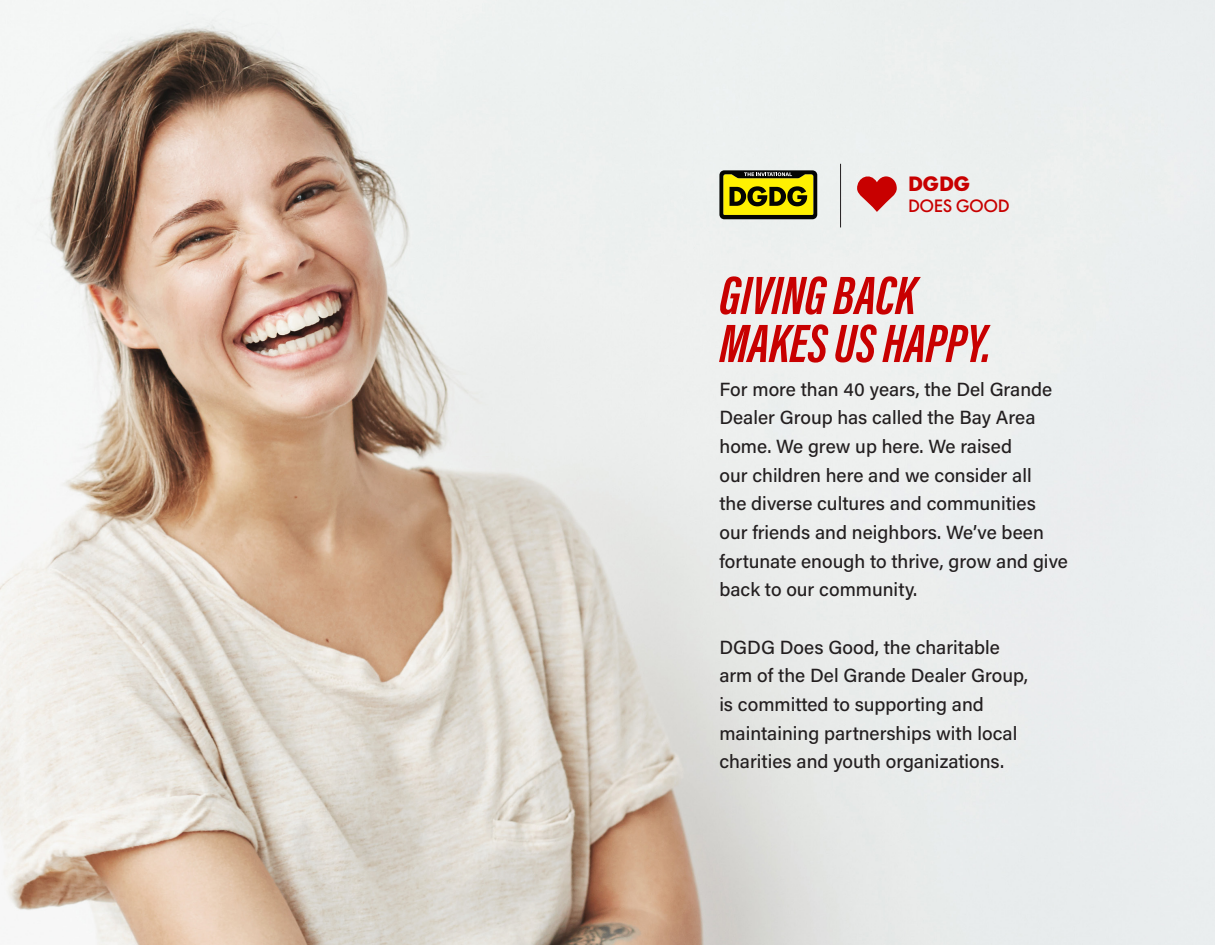
<style>
.page{position:relative;width:1215px;height:945px;background:#fff}
.page>*{position:absolute;margin:0;border:0;box-sizing:border-box;transform-origin:0 0}
.t1{font:italic 700 55.5px/48px "Acumin Pro Extra Cond";color:#c80000}
.t2{font:700 21.75px "Futura PT";color:#c80000}
.Acumin_12_Medium{font:500 19.05px/28.7px "Acumin Pro";color:#231f20}
.t3{font:500 18.75px "Futura PT";letter-spacing:-.025em;color:#c80000}
</style>
<div class="page">
<img style="left:0;top:0;width:1215px;height:945px">
<svg style="left:719px;top:170px;width:98px;height:49px"></svg>
<svg style="left:857px;top:175px;width:40px;height:37px"></svg>
<hr style="left:840px;top:164px;width:1px;height:63px;background:#231f20">
<p class="t2" style="left:908px;top:169px;width:64px">DGDG</p>
<p class="t3" style="left:908px;top:194px;width:103px">DOES GOOD</p>
<p class="t1" style="left:719px;top:271px;width:273px">GIVING BACK<br>MAKES US HAPPY.</p>
<p class="Acumin_12_Medium" style="left:719px;top:374px;width:350px">For more than 40 years, the Del Grande Dealer Group has called the Bay Area home. We grew up here. We raised<br>our children here and we consider all<br>the diverse cultures and communities our friends and neighbors. We’ve been fortunate enough to thrive, grow and give back to our community.</p>
<p class="Acumin_12_Medium" style="left:719px;top:632px;width:310px">DGDG Does Good, the charitable arm of the Del Grande Dealer Group, is committed to supporting and maintaining partnerships with local charities and youth organizations.</p>
</div>
